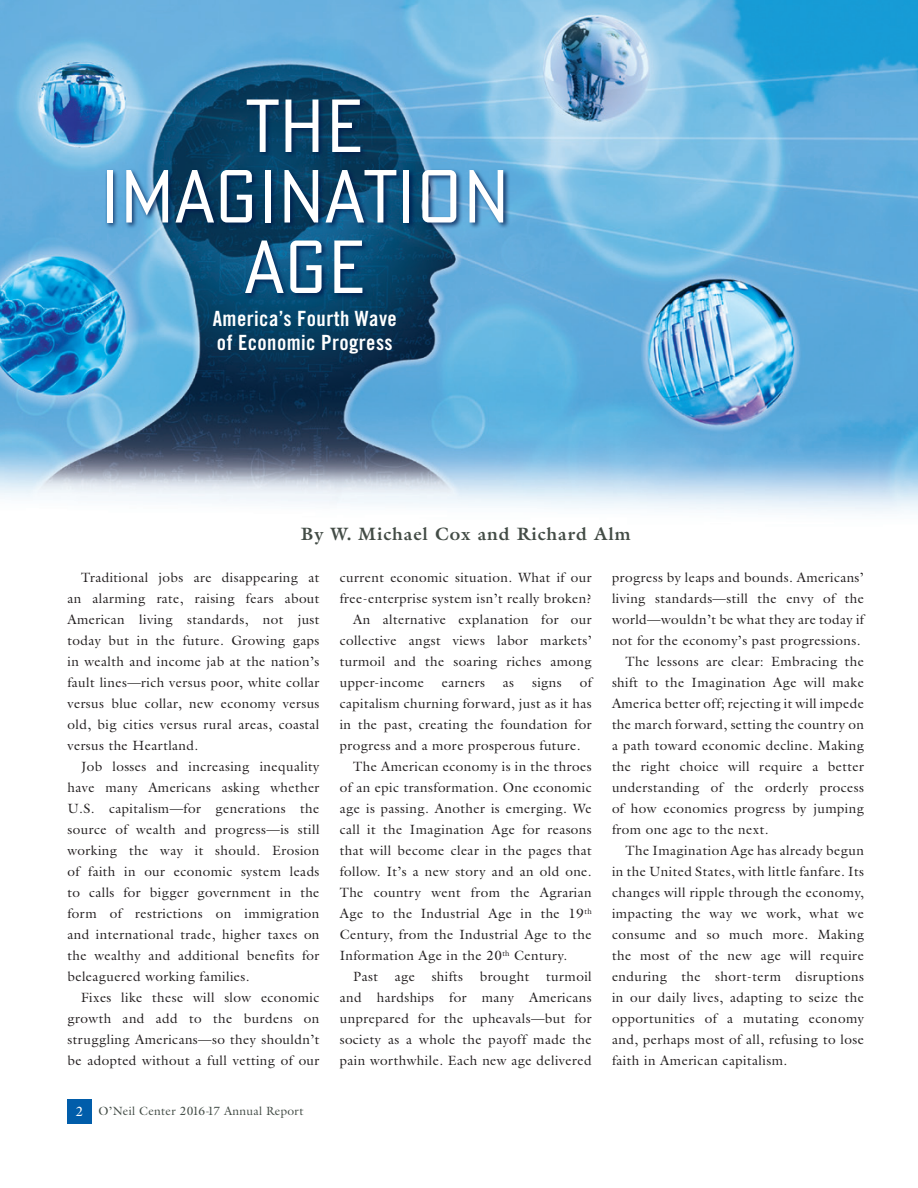
<style>
.page{position:relative;width:918px;height:1188px;background:#fff}
.page>*{position:absolute;margin:0;border:0;box-sizing:border-box;transform-origin:0 0}
.t1{font:300 condensed 75px "Bank Gothic";color:#fff}
.t2{font:21px "Trade Gothic Bold Cond Twenty";letter-spacing:.02em;color:#fff}
.t3{font:700 18px "Galliard Std";letter-spacing:.05em;color:#434c46}
.t4{font:13.5px/21px "Galliard Std";letter-spacing:.03em;color:#231f20;text-align:justify}
.t5{font:12px "Galliard Std";letter-spacing:.025em;color:#434c46}
.s1{font-size:13.5px;color:#fff}
</style>
<div class="page">
<div style="left:68px;top:1100px;width:24px;height:24px;background:#015daa"></div>
<img style="left:0;top:0;width:918px;height:513px">
<div style="left:105px;top:98px;width:406px;height:202px;background:#00184b;opacity:.75"></div>
<p class="t1" style="left:247px;top:84px;width:118px">THE</p>
<p class="t1" style="left:100px;top:154px;width:412px">IMAGINATION</p>
<p class="t1" style="left:245px;top:225px;width:122px">AGE</p>
<p class="t2" style="left:213px;top:306px;width:186px">America’s Fourth Wave</p>
<p class="t2" style="left:217px;top:330px;width:177px">of Economic Progress</p>
<p class="t3" style="left:301px;top:522px;width:331px">By W. Michael Cox and Richard Alm</p>
<p class="t4" style="left:68px;top:567px;width:254px;text-indent:14px">Traditional jobs are disappearing at an alarming rate, raising fears about American living standards, not just today but in the future. Growing gaps in wealth and income jab at the nation’s fault lines—rich versus poor, white collar versus blue collar, new economy versus old, big cities versus rural areas, coastal versus the Heartland.</p>
<p class="t4" style="left:68px;top:756px;width:254px;text-indent:14px">Job losses and increasing inequality have many Americans asking whether U.S. capitalism—for generations the source of wealth and progress—is still working the way it should. Erosion of faith in our economic system leads to calls for bigger government in the form of restrictions on immigration and international trade, higher taxes on the wealthy and additional benefits for beleaguered working families.</p>
<p class="t4" style="left:68px;top:987px;width:254px;text-indent:14px">Fixes like these will slow economic growth and add to the burdens on struggling Americans—so they shouldn’t be adopted without a full vetting of our</p>
<p class="t4" style="left:340px;top:567px;width:253px">current economic situation. What if our free-enterprise system isn’t really broken?</p>
<p class="t4" style="left:340px;top:609px;width:254px;text-indent:14px">An alternative explanation for our collective angst views labor markets’ turmoil and the soaring riches among upper-income</p>
<p class="t4" style="left:612px;top:567px;width:254px">progress by leaps and bounds. Americans’ living standards—still the envy of the world—wouldn’t be what they are today if not for the economy’s past progressions.</p>
<p class="t4" style="left:612px;top:651px;width:254px;text-indent:14px">The lessons are clear: Embracing the shift to the Imagination Age will make America better off; rejecting it will impede the march forward, setting the country on a path toward economic decline. Making the right choice will require a better understanding of the orderly process of how economies progress by jumping from one age to the next.</p>
<p class="t4" style="left:612px;top:840px;width:254px;text-indent:14px">The Imagination Age has already begun in the United States, with little fanfare. Its changes will ripple through the economy, impacting the way we work, what we consume and so much more. Making the most of the new age will require enduring the short-term disruptions in our daily lives, adapting to seize the opportunities of a mutating economy and, perhaps most of all, refusing to lose faith in American capitalism.</p>
<p class="t4" style="left:340px;top:672px;width:254px;text-indent:240px">of capitalism churning forward, just as it has in the past, creating the foundation for progress and a more prosperous future.</p>
<p class="t4" style="left:340px;top:756px;width:254px;text-indent:14px">The American economy is in the throes of an epic transformation. One economic age is passing. Another is emerging. We call it the Imagination Age for reasons that will become clear in the pages that follow. It’s a new story and an old one.<br>The country went from the Agrarian Age to the Industrial Age in the 19<sup>th </sup>Century, from the Industrial Age to the Information Age in the 20<sup>th</sup> Century.</p>
<p class="t4" style="left:340px;top:966px;width:254px;text-indent:14px">Past age shifts brought turmoil and hardships for many Americans unprepared for the upheavals—but for society as a whole the payoff made the pain worthwhile. Each new age delivered</p>
<p class="t4" style="left:442px;top:672px;width:45px">earners</p>
<p class="t4" style="left:503px;top:672px;width:13px">as</p>
<p class="t4" style="left:532px;top:672px;width:31px">signs</p>
<p class="t5" style="left:76px;top:1103px;width:229px"><span class="s1">2</span> O’Neil Center 2016-17 Annual Report</p>
</div>
